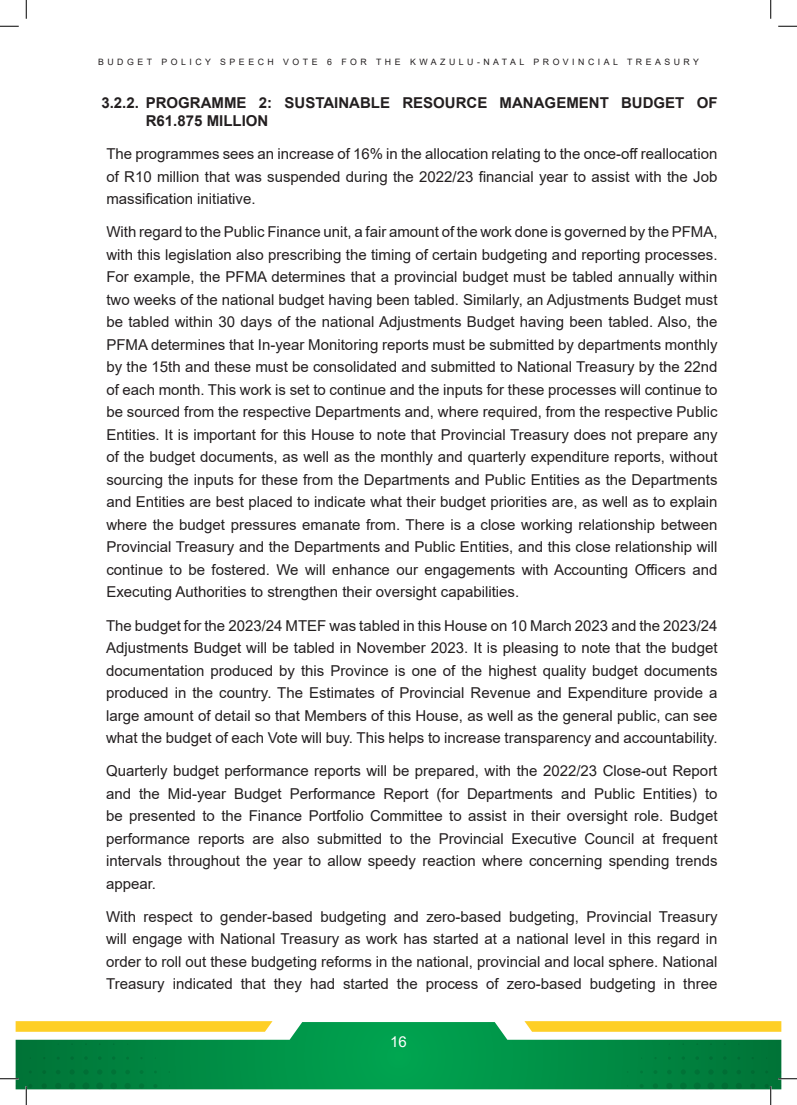
<style>
.page{position:relative;width:797px;height:1105px;background:#fff}
.page>*{position:absolute;margin:0;border:0;box-sizing:border-box;transform-origin:0 0}
.List_Paragraph_List{font:15px/22.5px "Arial";color:#231f20;text-align:justify}
.t1{font:700 15px/18px "Arial";color:#231f20}
.t2{font:15px "Arial";color:#fff}
.t3{font:8.75px "Arial";letter-spacing:.4em;color:#231f20}
</style>
<div class="page">
<svg style="left:16px;top:1021px;width:765px;height:1px"></svg>
<svg style="left:16px;top:1022px;width:765px;height:67px;background:#44ab5c"></svg>
<svg style="left:0;top:25px;width:19px;height:2px"></svg>
<svg style="left:778px;top:25px;width:19px;height:2px"></svg>
<svg style="left:25px;top:0;width:2px;height:19px"></svg>
<svg style="left:0;top:1043px;width:170px;height:62px"></svg>
<svg style="left:770px;top:0;width:1px;height:19px"></svg>
<svg style="left:626px;top:1043px;width:171px;height:62px"></svg>
<p class="t3" style="left:98px;top:56px;width:602px">BUDGET POLICY SPEECH VOTE 6 FOR THE KWAZULU-NATAL PROVINCIAL TREASURY</p>
<p class="t1" style="left:146px;top:94px;width:573px;text-indent:-44px">3.2.2. PROGRAMME 2: SUSTAINABLE RESOURCE MANAGEMENT BUDGET OF<br>R61.875 MILLION</p>
<p class="List_Paragraph_List" style="left:106px;top:143px;width:612px">The programmes sees an increase of 16% in the allocation relating to the once-off reallocation of R10 million that was suspended during the 2022/23 financial year to assist with the Job massification initiative.</p>
<p class="List_Paragraph_List" style="left:106px;top:221px;width:612px">With regard to the Public Finance unit, a fair amount of the work done is governed by the PFMA, with this legislation also prescribing the timing of certain budgeting and reporting processes.<br>For example, the PFMA determines that a provincial budget must be tabled annually within two weeks of the national budget having been tabled. Similarly, an Adjustments Budget must be tabled within 30 days of the national Adjustments Budget having been tabled. Also, the PFMA determines that In-year Monitoring reports must be submitted by departments monthly by the 15th and these must be consolidated and submitted to National Treasury by the 22nd of each month. This work is set to continue and the inputs for these processes will continue to be sourced from the respective Departments and, where required, from the respective Public Entities. It is important for this House to note that Provincial Treasury does not prepare any of the budget documents, as well as the monthly and quarterly expenditure reports, without sourcing the inputs for these from the Departments and Public Entities as the Departments and Entities are best placed to indicate what their budget priorities are, as well as to explain where the budget pressures emanate from. There is a close working relationship between Provincial Treasury and the Departments and Public Entities, and this close relationship will continue to be fostered. We will enhance our engagements with Accounting Officers and Executing Authorities to strengthen their oversight capabilities.</p>
<p class="List_Paragraph_List" style="left:106px;top:614px;width:613px">The budget for the 2023/24 MTEF was tabled in this House on 10 March 2023 and the 2023/24<br>Adjustments Budget will be tabled in November 2023. It is pleasing to note that the budget documentation produced by this Province is one of the highest quality budget documents produced in the country. The Estimates of Provincial Revenue and Expenditure provide a large amount of detail so that Members of this House, as well as the general public, can see what the budget of each Vote will buy. This helps to increase transparency and accountability.</p>
<p class="List_Paragraph_List" style="left:106px;top:759px;width:613px">Quarterly budget performance reports will be prepared, with the 2022/23 Close-out Report and the Mid-year Budget Performance Report (for Departments and Public Entities) to be presented to the Finance Portfolio Committee to assist in their oversight role. Budget performance reports are also submitted to the Provincial Executive Council at frequent intervals throughout the year to allow speedy reaction where concerning spending trends appear.</p>
<p class="List_Paragraph_List" style="left:106px;top:905px;width:613px">With respect to gender-based budgeting and zero-based budgeting, Provincial Treasury will engage with National Treasury as work has started at a national level in this regard in order to roll out these budgeting reforms in the national, provincial and local sphere. National Treasury indicated that they had started the process of zero-based budgeting in three</p>
<p class="t2" style="left:390px;top:1031px;width:18px">16</p>
</div>
